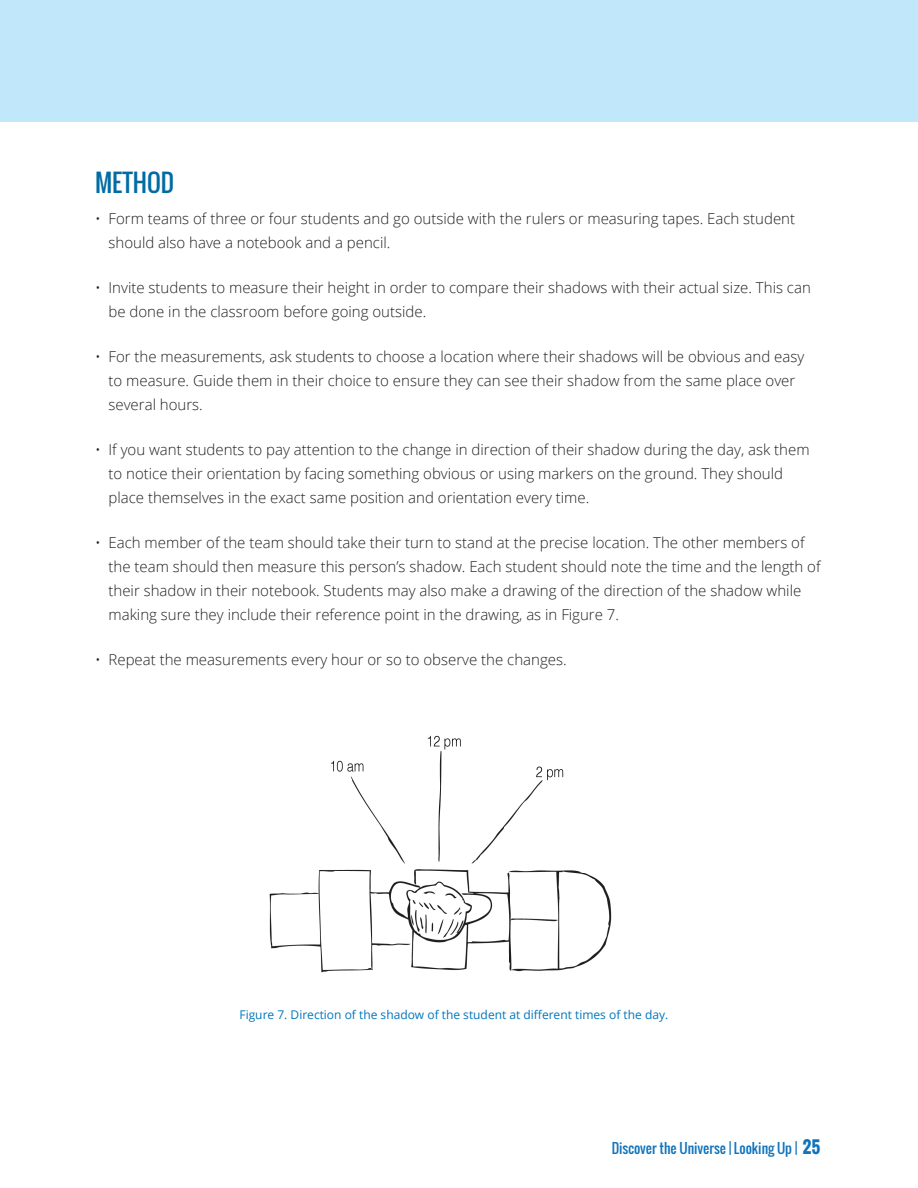
<style>
.page{position:relative;width:918px;height:1188px;background:#fff}
.page>*{position:absolute;margin:0;border:0;box-sizing:border-box;transform-origin:0 0}
.t1{font:24px "Oswald";color:#006ca4}
.t2{font:300 15px/24px "Open Sans";color:#231f20}
.t3{font:13.5px "Oswald";color:#1074bc}
.t4{font:12px "Open Sans";color:#0077bc}
.s1{font-weight:700;font-size:16.5px}
</style>
<div class="page">
<div style="left:0;top:0;width:918px;height:122px;background:#c0e7fa"></div>
<img style="left:269px;top:735px;width:343px;height:238px">
<h1 class="t1" style="left:95px;top:164px;width:81px">METHOD</h1>
<p class="t2" style="left:109px;top:206px;width:688px;text-indent:-14px">• Form teams of three or four students and go outside with the rulers or measuring tapes. Each student should also have a notebook and a pencil.</p>
<p class="t2" style="left:109px;top:275px;width:704px;text-indent:-14px">• Invite students to measure their height in order to compare their shadows with their actual size. This can be done in the classroom before going outside.</p>
<p class="t2" style="left:109px;top:344px;width:697px;text-indent:-14px">• For the measurements, ask students to choose a location where their shadows will be obvious and easy to measure. Guide them in their choice to ensure they can see their shadow from the same place over several hours.</p>
<p class="t2" style="left:109px;top:437px;width:703px;text-indent:-14px">• If you want students to pay attention to the change in direction of their shadow during the day, ask them to notice their orientation by facing something obvious or using markers on the ground. They should place themselves in the exact same position and orientation every time.</p>
<p class="t2" style="left:109px;top:530px;width:714px;text-indent:-14px">• Each member of the team should take their turn to stand at the precise location. The other members of the team should then measure this person’s shadow. Each student should note the time and the length of their shadow in their notebook. Students may also make a drawing of the direction of the shadow while making sure they include their reference point in the drawing, as in Figure 7.</p>
<p class="t2" style="left:95px;top:647px;width:473px">• Repeat the measurements every hour or so to observe the changes.</p>
<p class="t4" style="left:239px;top:1006px;width:430px">Figure 7. Direction of the shadow of the student at different times of the day.</p>
<p class="t3" style="left:612px;top:1138px;width:210px">Discover the Universe | Looking Up | <span class="s1">25</span></p>
</div>
